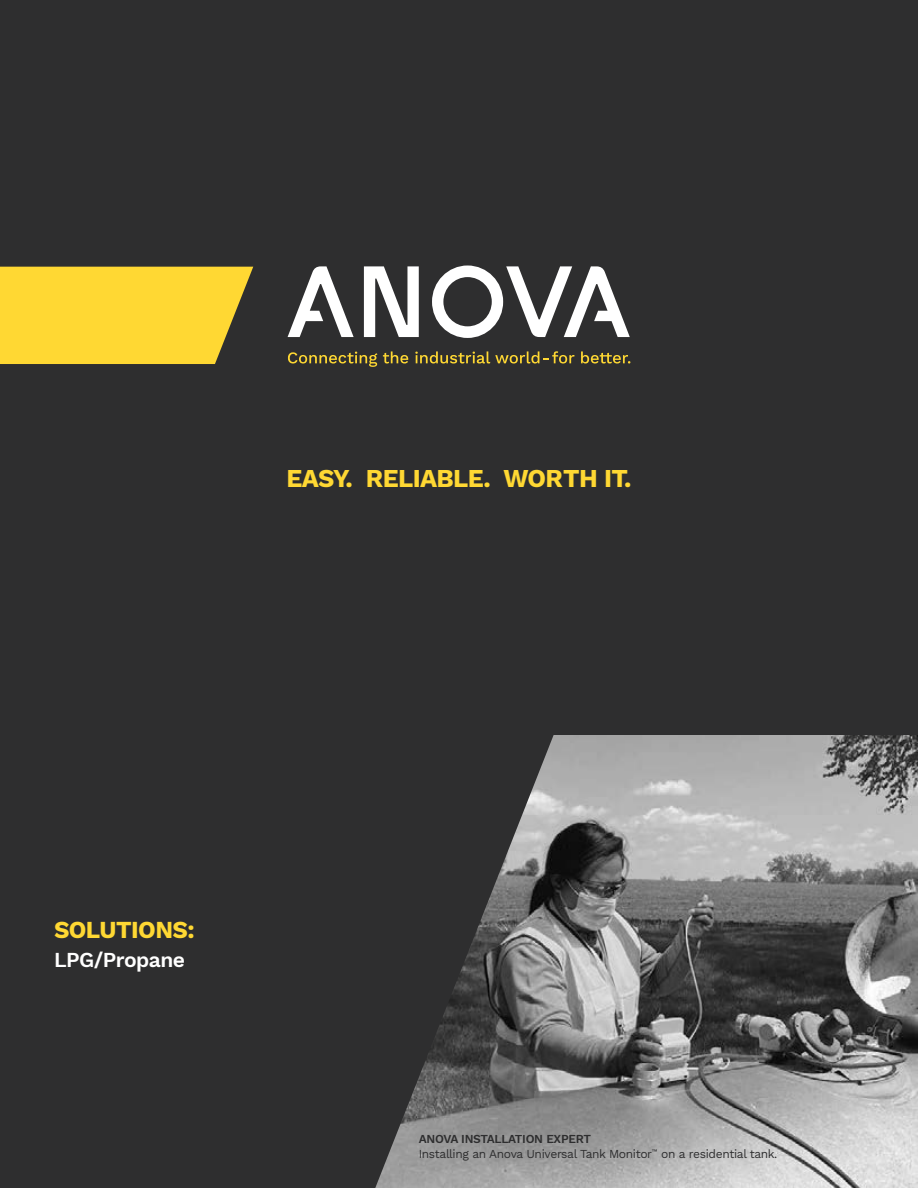
<style>
.page{position:relative;width:918px;height:1188px;background:#2e2e2f}
.page>*{position:absolute;margin:0;border:0;box-sizing:border-box;transform-origin:0 0}
.t1{font:700 25.35px "Work Sans";letter-spacing:-.025em;color:#ffd833}
.t2{font:700 24px "Work Sans";letter-spacing:-.025em;color:#ffd833}
.t3{font:600 21px "Work Sans";letter-spacing:-.025em;color:#fff}
.t4{font:12px/15px "Work Sans";letter-spacing:-.03em;color:#2e2e2f}
.s1{font-weight:600}
</style>
<div class="page">
<svg style="left:0;top:267px;width:253px;height:97px;background:#efcb32"></svg>
<svg style="left:288px;top:352px;width:89px;height:15px"></svg>
<svg style="left:383px;top:351px;width:25px;height:13px"></svg>
<svg style="left:415px;top:351px;width:160px;height:13px"></svg>
<svg style="left:581px;top:351px;width:49px;height:13px"></svg>
<svg style="left:364px;top:266px;width:55px;height:71px"></svg>
<svg style="left:288px;top:266px;width:66px;height:71px"></svg>
<svg style="left:432px;top:266px;width:198px;height:72px"></svg>
<img style="left:554px;top:736px;width:364px;height:452px">
<svg style="left:375px;top:735px;width:179px;height:453px"></svg>
<h1 class="t1" style="left:286px;top:464px;width:347px">EASY. RELIABLE. WORTH IT.</h1>
<h2 class="t2" style="left:54px;top:916px;width:142px">SOLUTIONS:</h2>
<h3 class="t3" style="left:54px;top:947px;width:133px">LPG/Propane</h3>
<p class="t4" style="left:419px;top:1132px;width:360px"><span class="s1">ANOVA INSTALLATION EXPERT<br></span>Installing an Anova Universal Tank Monitor<sup>™</sup> on a residential tank.</p>
</div>
